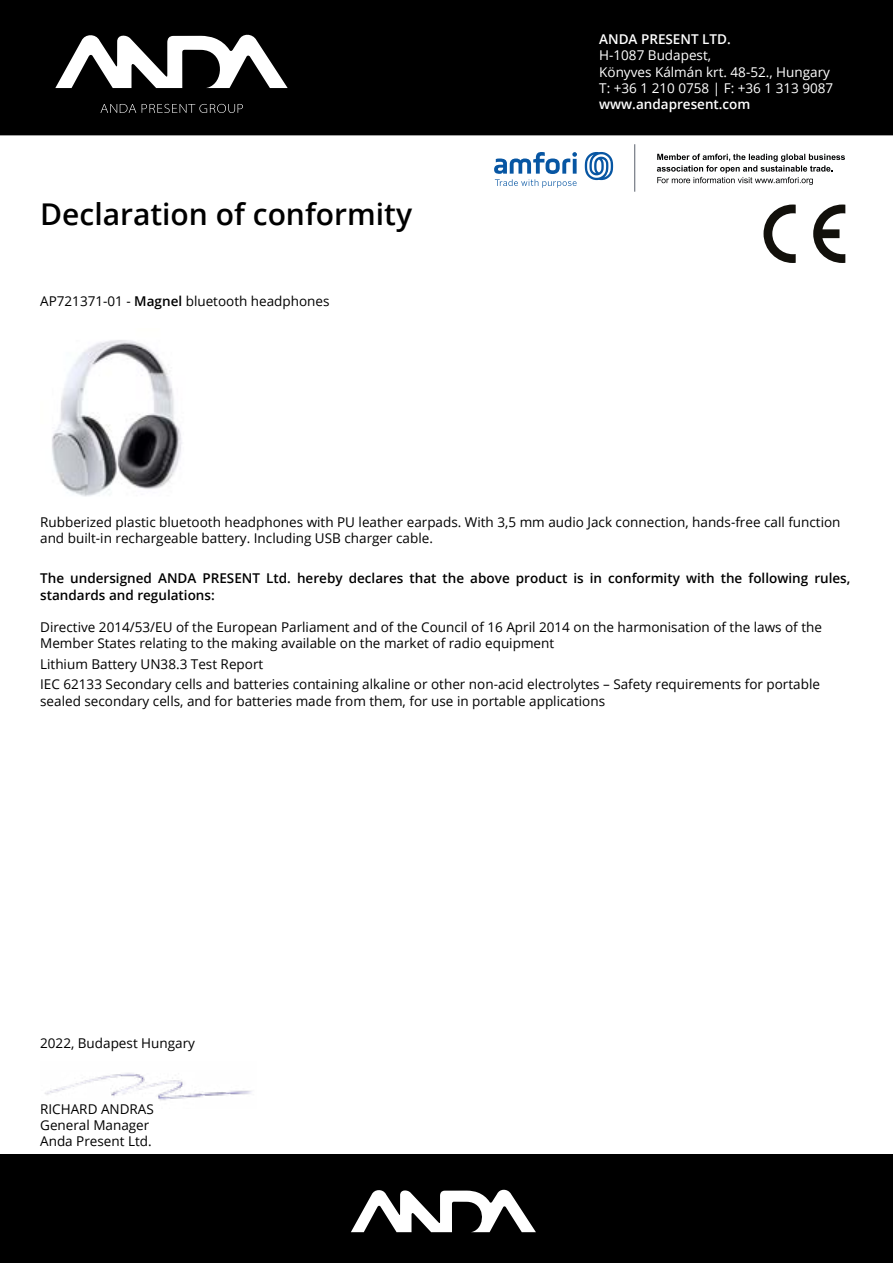
<style>
.page{position:relative;width:893px;height:1263px;background:#fff}
.page>*{position:absolute;margin:0;border:0;box-sizing:border-box;transform-origin:0 0}
.t1{font:600 30px "Open Sans";color:#000}
.t2{font:13.5px/16.2px "Open Sans";color:#000}
.t3{font:600 13.5px/16.2px "Open Sans";color:#000}
.t4{font:13.5px/16.2px "Open Sans";color:#fff}
.t5{font:600 13.5px "Open Sans";color:#fff}
.s1{font-weight:600}
</style>
<div class="page">
<div style="left:0;top:0;width:893px;height:135px;background:#000"></div>
<div style="left:0;top:1154px;width:893px;height:109px;background:#000"></div>
<svg style="left:55px;top:34px;width:233px;height:54px"></svg>
<svg style="left:100px;top:104px;width:143px;height:9px"></svg>
<img style="left:52px;top:340px;width:130px;height:157px">
<svg style="left:351px;top:1189px;width:185px;height:43px"></svg>
<svg style="left:585px;top:152px;width:28px;height:28px"></svg>
<svg style="left:494px;top:152px;width:83px;height:36px"></svg>
<hr style="left:634px;top:144px;width:1px;height:47px;background:#686e79">
<svg style="left:657px;top:154px;width:188px;height:31px"></svg>
<svg style="left:763px;top:205px;width:33px;height:58px"></svg>
<svg style="left:813px;top:205px;width:32px;height:58px"></svg>
<img style="left:45px;top:1073px;width:207px;height:28px">
<h1 class="t1" style="left:40px;top:193px;width:373px">Declaration of conformity</h1>
<p class="t2" style="left:40px;top:292px;width:291px">AP721371-01 - <span class="s1">Magnel</span> bluetooth headphones</p>
<p class="t5" style="left:599px;top:30px;width:133px">ANDA PRESENT LTD.</p>
<p class="t4" style="left:599px;top:47px;width:236px">H-1087 Budapest,<br>Könyves Kálmán krt. 48-52., Hungary<br>T: +36 1 210 0758 | F: +36 1 313 9087</p>
<p class="t5" style="left:599px;top:95px;width:153px">www.andapresent.com</p>
<p class="t2" style="left:40px;top:514px;width:802px">Rubberized plastic bluetooth headphones with PU leather earpads. With 3,5 mm audio Jack connection, hands-free call function and built-in rechargeable battery. Including USB charger cable.</p>
<p class="t3" style="left:40px;top:570px;width:812px">The undersigned ANDA PRESENT Ltd. hereby declares that the above product is in conformity with the following rules, standards and regulations:</p>
<p class="t2" style="left:40px;top:619px;width:783px">Directive 2014/53/EU of the European Parliament and of the Council of 16 April 2014 on the harmonisation of the laws of the<br>Member States relating to the making available on the market of radio equipment</p>
<p class="t2" style="left:40px;top:653px;width:781px;line-height:20.4px">Lithium Battery UN38.3 Test Report<br>IEC 62133 Secondary cells and batteries containing alkaline or other non-acid electrolytes – Safety requirements for portable</p>
<p class="t2" style="left:40px;top:692px;width:566px">sealed secondary cells, and for batteries made from them, for use in portable applications</p>
<p class="t2" style="left:40px;top:1034px;width:156px">2022, Budapest Hungary</p>
<p class="t2" style="left:40px;top:1100px;width:115px">RICHARD ANDRAS<br>General Manager<br>Anda Present Ltd.</p>
</div>
